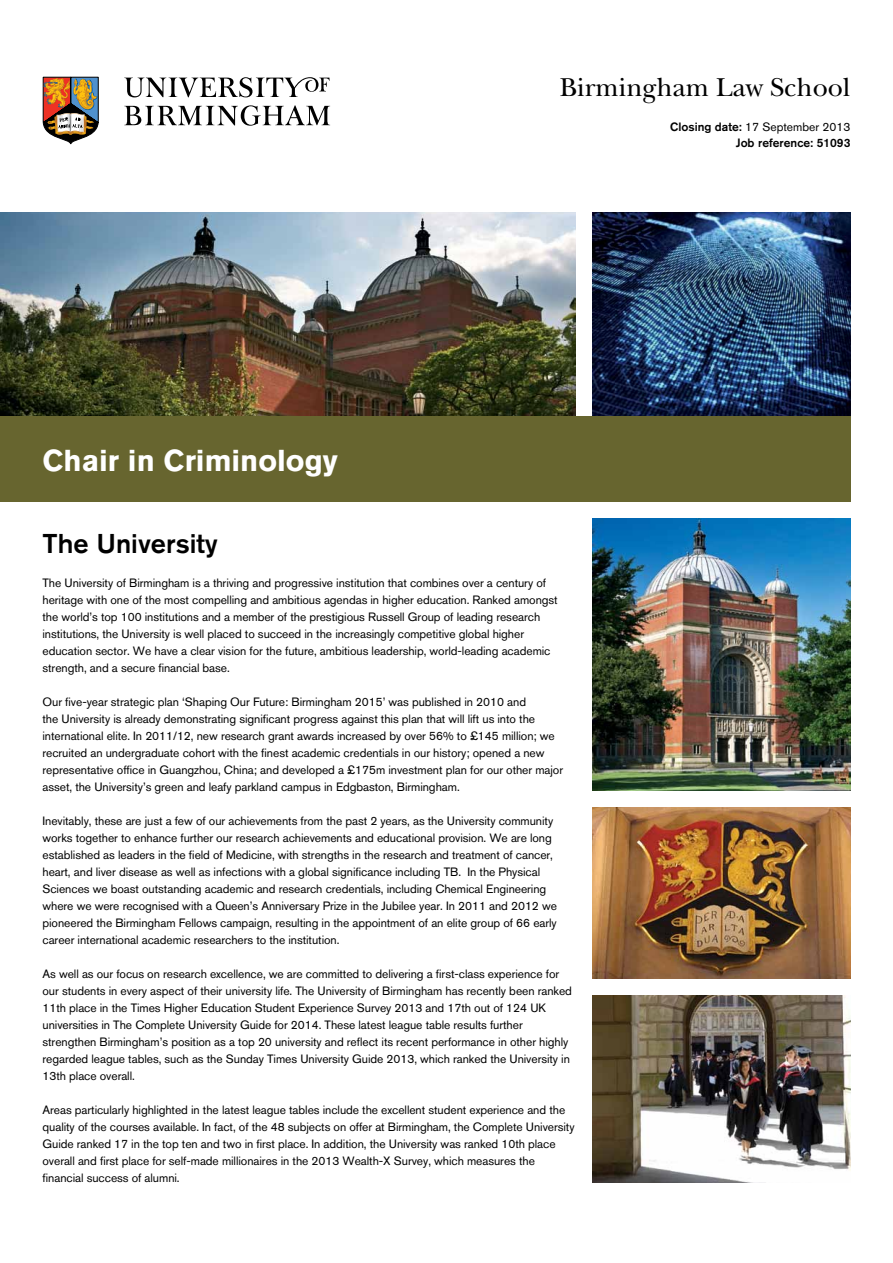
<style>
.page{position:relative;width:893px;height:1263px;background:#fff}
.page>*{position:absolute;margin:0;border:0;box-sizing:border-box;transform-origin:0 0}
.t1{font:700 30px "Akzidenz Grotesk BQ";color:#fff}
.t2{font:27px "New Baskerville LT";color:#000}
.t3{font:500 27px "Akzidenz Grotesk BQ";color:#000}
.t4{font:12px/17px "Akzidenz Grotesk BQ";letter-spacing:-.005em;color:#000}
.t5{font:500 12px/16.5px "Akzidenz Grotesk BQ";color:#000;text-align:right}
.s1{font-weight:400}
</style>
<div class="page">
<svg style="left:124px;top:77px;width:206px;height:20px"></svg>
<svg style="left:124px;top:105px;width:206px;height:21px"></svg>
<svg style="left:42px;top:76px;width:57px;height:69px"></svg>
<img style="left:592px;top:808px;width:258px;height:170px">
<img style="left:592px;top:519px;width:258px;height:272px">
<img style="left:592px;top:995px;width:258px;height:187px">
<img style="left:0;top:213px;width:575px;height:204px">
<img style="left:592px;top:213px;width:258px;height:204px">
<div style="left:0;top:417px;width:850px;height:85px;background:#67652f"></div>
<h1 class="t1" style="left:43px;top:443px;width:297px">Chair in Criminology</h1>
<h2 class="t2" style="left:560px;top:72px;width:292px">Birmingham Law School</h2>
<p class="t5" style="left:670px;top:118px;width:182px">Closing date: <span class="s1">17 September 2013<br></span>Job reference: 51093</p>
<h2 class="t3" style="left:43px;top:527px;width:177px">The University</h2>
<p class="t4" style="left:43px;top:574px;width:517px">The University of Birmingham is a thriving and progressive institution that combines over a century of heritage with one of the most compelling and ambitious agendas in higher education. Ranked amongst the world’s top 100 institutions and a member of the prestigious Russell Group of leading research institutions, the University is well placed to succeed in the increasingly competitive global higher education sector. We have a clear vision for the future, ambitious leadership, world-leading academic strength, and a secure financial base.</p>
<p class="t4" style="left:43px;top:693px;width:522px">Our five-year strategic plan ‘Shaping Our Future: Birmingham 2015’ was published in 2010 and<br>the University is already demonstrating significant progress against this plan that will lift us into the international elite. In 2011/12, new research grant awards increased by over 56% to £145 million; we recruited an undergraduate cohort with the finest academic credentials in our history; opened a new representative office in Guangzhou, China; and developed a £175m investment plan for our other major asset, the University’s green and leafy parkland campus in Edgbaston, Birmingham.</p>
<p class="t4" style="left:43px;top:812px;width:516px">Inevitably, these are just a few of our achievements from the past 2 years, as the University community works together to enhance further our research achievements and educational provision. We are long established as leaders in the field of Medicine, with strengths in the research and treatment of cancer, heart, and liver disease as well as infections with a global significance including TB. In the Physical Sciences we boast outstanding academic and research credentials, including Chemical Engineering where we were recognised with a Queen’s Anniversary Prize in the Jubilee year. In 2011 and 2012 we pioneered the Birmingham Fellows campaign, resulting in the appointment of an elite group of 66 early career international academic researchers to the institution.</p>
<p class="t4" style="left:43px;top:965px;width:531px">As well as our focus on research excellence, we are committed to delivering a first-class experience for our students in every aspect of their university life. The University of Birmingham has recently been ranked 11th place in the Times Higher Education Student Experience Survey 2013 and 17th out of 124 UK universities in The Complete University Guide for 2014. These latest league table results further strengthen Birmingham’s position as a top 20 university and reflect its recent performance in other highly regarded league tables, such as the Sunday Times University Guide 2013, which ranked the University in 13th place overall.</p>
<p class="t4" style="left:43px;top:1101px;width:534px">Areas particularly highlighted in the latest league tables include the excellent student experience and the quality of the courses available. In fact, of the 48 subjects on offer at Birmingham, the Complete University Guide ranked 17 in the top ten and two in first place. In addition, the University was ranked 10th place overall and first place for self-made millionaires in the 2013 Wealth-X Survey, which measures the financial success of alumni.</p>
</div>
